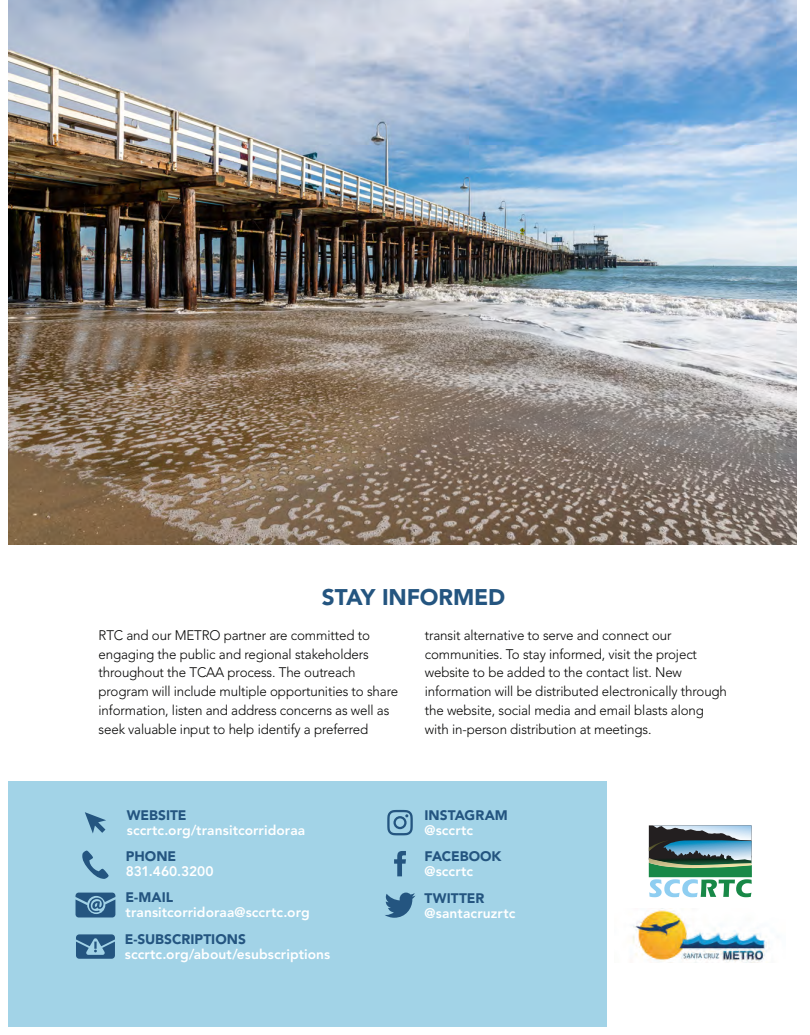
<style>
.page{position:relative;width:810px;height:1035px;background:#fff}
.page>*{position:absolute;margin:0;border:0;box-sizing:border-box;transform-origin:0 0}
.t1{font:900 22.5px "Avenir LT Std";letter-spacing:-.005em;color:#245580}
.t2{font:300 13.75px/18.8px "Avenir LT Std";letter-spacing:-.01em;color:#050504}
.t3{font:800 13.75px "Avenir LT Std";letter-spacing:.005em;color:#fff}
.t4{font:900 13.75px "Avenir LT Std";color:#245580}
</style>
<div class="page">
<img style="left:9px;top:0;width:787px;height:544px">
<div style="left:9px;top:781px;width:598px;height:246px;background:#a2d3e7"></div>
<svg style="left:85px;top:812px;width:21px;height:22px"></svg>
<svg style="left:82px;top:850px;width:27px;height:29px"></svg>
<svg style="left:76px;top:893px;width:39px;height:24px"></svg>
<svg style="left:76px;top:934px;width:39px;height:25px"></svg>
<svg style="left:394px;top:851px;width:12px;height:25px"></svg>
<svg style="left:385px;top:893px;width:31px;height:25px"></svg>
<svg style="left:387px;top:810px;width:26px;height:25px"></svg>
<img style="left:632px;top:908px;width:137px;height:54px">
<svg style="left:649px;top:825px;width:103px;height:72px"></svg>
<h1 class="t1" style="left:322px;top:584px;width:185px">STAY INFORMED</h1>
<p class="t2" style="left:99px;top:626px;width:301px">RTC and our METRO partner are committed to engaging the public and regional stakeholders throughout the TCAA process. The outreach program will include multiple opportunities to share information, listen and address concerns as well as seek valuable input to help identify a preferred</p>
<p class="t2" style="left:425px;top:626px;width:304px">transit alternative to serve and connect our communities. To stay informed, visit the project website to be added to the contact list. New information will be distributed electronically through the website, social media and email blasts along with in-person distribution at meetings.</p>
<p class="t4" style="left:127px;top:807px;width:61px">WEBSITE</p>
<p class="t3" style="left:127px;top:822px;width:180px">sccrtc.org/transitcorridoraa</p>
<p class="t4" style="left:126px;top:848px;width:52px">PHONE</p>
<p class="t3" style="left:126px;top:863px;width:89px">831.460.3200</p>
<p class="t4" style="left:126px;top:889px;width:49px">E-MAIL</p>
<p class="t3" style="left:126px;top:904px;width:186px">transitcorridoraa@sccrtc.org</p>
<p class="t4" style="left:125px;top:931px;width:123px">E-SUBSCRIPTIONS</p>
<p class="t3" style="left:125px;top:946px;width:207px">sccrtc.org/about/esubscriptions</p>
<p class="t4" style="left:425px;top:807px;width:85px">INSTAGRAM</p>
<p class="t3" style="left:425px;top:822px;width:50px">@sccrtc</p>
<p class="t4" style="left:425px;top:848px;width:79px">FACEBOOK</p>
<p class="t3" style="left:425px;top:863px;width:50px">@sccrtc</p>
<p class="t4" style="left:425px;top:890px;width:61px">TWITTER</p>
<p class="t3" style="left:425px;top:905px;width:92px">@santacruzrtc</p>
</div>
